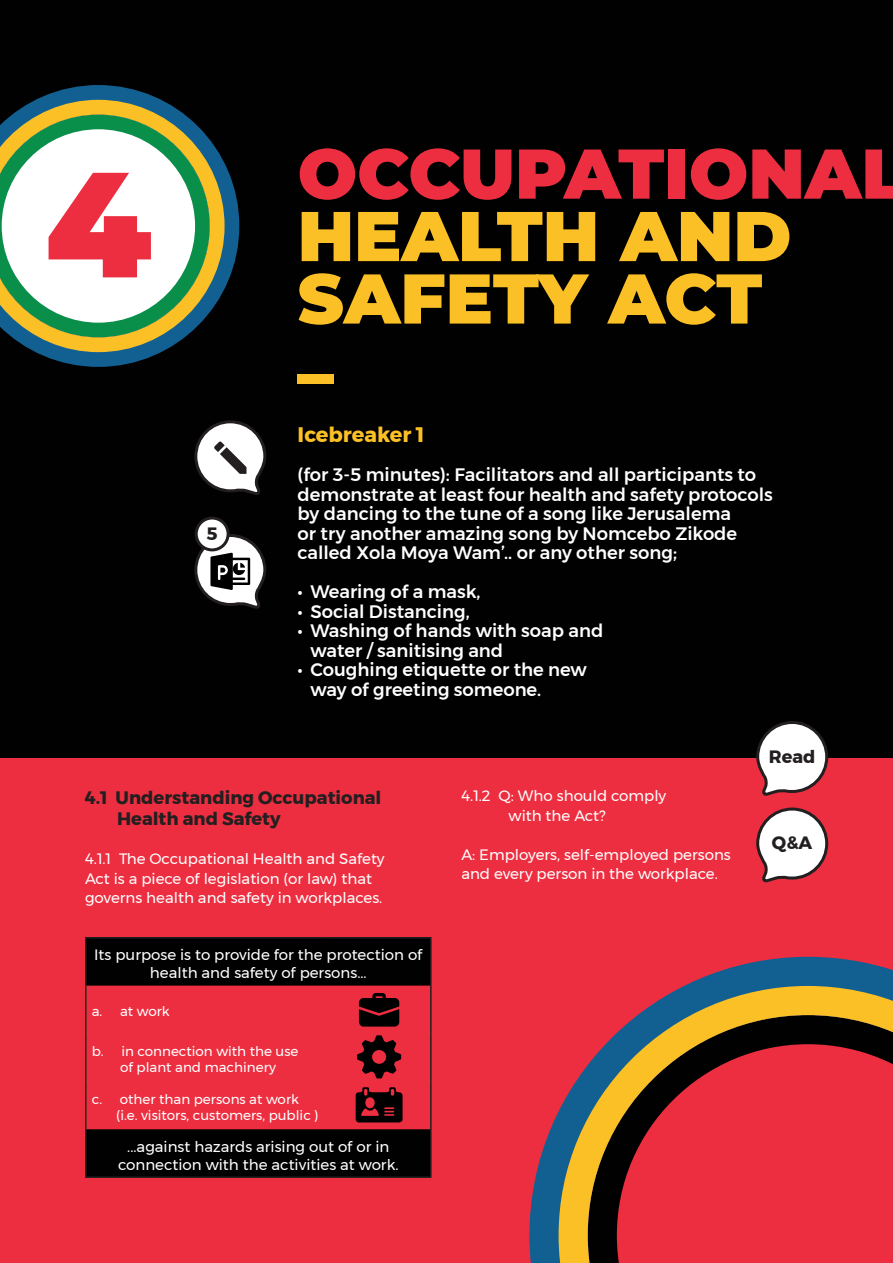
<style>
.page{position:relative;width:893px;height:1263px;background:#fff}
.page>*{position:absolute;margin:0;border:0;box-sizing:border-box;transform-origin:0 0}
.t1{font:900 149.4px "Montserrat";color:#ed2e40}
.t2{font:900 70.2px/62.4px "Montserrat";color:#fbc026}
.t3{font:700 21px "Montserrat";color:#fbc026}
.t4{font:500 18px/19.5px "Montserrat";color:#fff}
.t5{font:700 18px/21px "Montserrat";color:#231f20}
.t6{font:700 17.85px "Montserrat";color:#231f20}
.t7{font:15px/19.5px "Montserrat";color:#fff}
.t8{font:13.5px/16.2px "Montserrat";color:#fff;text-align:center}
.s1{color:#ed2e40}
</style>
<div class="page">
<div style="left:0;top:0;width:893px;height:758px;background:#010101"></div>
<div style="left:298px;top:374px;width:36px;height:10px;background:#fbc026"></div>
<svg style="left:35px;top:85px;width:204px;height:282px"></svg>
<svg style="left:0;top:100px;width:225px;height:252px;background:#adc1a4"></svg>
<svg style="left:194px;top:420px;width:73px;height:75px"></svg>
<div style="left:0;top:758px;width:893px;height:505px;background:#ed2e40"></div>
<svg style="left:756px;top:721px;width:73px;height:75px"></svg>
<svg style="left:87px;top:938px;width:343px;height:238px"></svg>
<hr style="left:85px;top:937px;width:240px;height:1px;background:#231f20">
<hr style="left:85px;top:938px;width:2px;height:47px;background:#231f20">
<hr style="left:325px;top:937px;width:107px;height:1px;background:#231f20">
<hr style="left:430px;top:938px;width:2px;height:47px;background:#231f20">
<hr style="left:85px;top:985px;width:2px;height:48px;background:#231f20">
<hr style="left:430px;top:985px;width:2px;height:48px;background:#231f20">
<hr style="left:85px;top:1033px;width:2px;height:48px;background:#231f20">
<hr style="left:430px;top:1033px;width:2px;height:48px;background:#231f20">
<hr style="left:85px;top:1081px;width:2px;height:48px;background:#231f20">
<hr style="left:430px;top:1081px;width:2px;height:48px;background:#231f20">
<hr style="left:85px;top:1129px;width:2px;height:47px;background:#231f20">
<hr style="left:430px;top:1129px;width:2px;height:47px;background:#231f20">
<hr style="left:85px;top:1176px;width:240px;height:2px;background:#231f20">
<hr style="left:325px;top:1176px;width:107px;height:2px;background:#231f20">
<svg style="left:359px;top:993px;width:40px;height:33px"></svg>
<svg style="left:529px;top:957px;width:364px;height:306px"></svg>
<svg style="left:559px;top:986px;width:334px;height:277px"></svg>
<svg style="left:357px;top:1035px;width:44px;height:43px"></svg>
<svg style="left:356px;top:1087px;width:47px;height:35px"></svg>
<svg style="left:756px;top:807px;width:73px;height:76px"></svg>
<svg style="left:194px;top:534px;width:73px;height:75px"></svg>
<div style="left:196px;top:518px;width:32px;height:32px;background:#fff;border-radius:50%"></div>
<div style="left:195px;top:516px;width:35px;height:35px;border:3px solid #231f20;border-radius:50%"></div>
<p class="t1" style="left:45px;top:112px;width:108px">4</p>
<p class="t6" style="left:207px;top:520px;width:13px">5</p>
<p class="t2" style="left:298px;top:138px;width:609px"><span class="s1">OCCUPATIONAL<br></span>HEALTH AND<br>SAFETY ACT</p>
<p class="t3" style="left:298px;top:418px;width:129px">Icebreaker 1</p>
<p class="t4" style="left:298px;top:465px;width:477px">(for 3-5 minutes): Facilitators and all participants to demonstrate at least four health and safety protocols by dancing to the tune of a song like Jerusalema<br>or try another amazing song by Nomcebo Zikode called Xola Moya Wam’.. or any other song;</p>
<p class="t4" style="left:298px;top:582px;width:184px">• Wearing of a mask,</p>
<p class="t4" style="left:298px;top:601px;width:174px">• Social Distancing,</p>
<p class="t4" style="left:310px;top:621px;width:294px;text-indent:-13px">• Washing of hands with soap and water / sanitising and</p>
<p class="t4" style="left:310px;top:660px;width:278px;text-indent:-13px">• Coughing etiquette or the new way of greeting someone.</p>
<p class="t6" style="left:769px;top:742px;width:48px">Read</p>
<p class="t5" style="left:117px;top:787px;width:266px;text-indent:-32px">4.1 Understanding Occupational<br>Health and Safety</p>
<p class="t7" style="left:85px;top:849px;width:301px">4.1.1 The Occupational Health and Safety<br>Act is a piece of legislation (or law) that governs health and safety in workplaces.</p>
<p class="t7" style="left:94px;top:945px;width:330px;line-height:18px;text-align:center">Its purpose is to provide for the protection of health and safety of persons...</p>
<p class="t8" style="left:92px;top:1003px;width:80px">a. at work</p>
<p class="t8" style="left:92px;top:1043px;width:208px">b. in connection with the use of plant and machinery</p>
<p class="t8" style="left:116px;top:1091px;width:204px;text-align:left;text-indent:-24px">c. other than persons at work (i.e. visitors, customers, public )</p>
<p class="t7" style="left:118px;top:1137px;width:282px;line-height:18px;text-align:center">...against hazards arising out of or in connection with the activities at work.</p>
<p class="t7" style="left:508px;top:786px;width:159px;text-indent:-47px">4.1.2 Q: Who should comply with the Act?</p>
<p class="t7" style="left:461px;top:844px;width:271px">A: Employers, self-employed persons and every person in the workplace.</p>
<p class="t6" style="left:772px;top:829px;width:42px">Q&amp;A</p>
</div>
